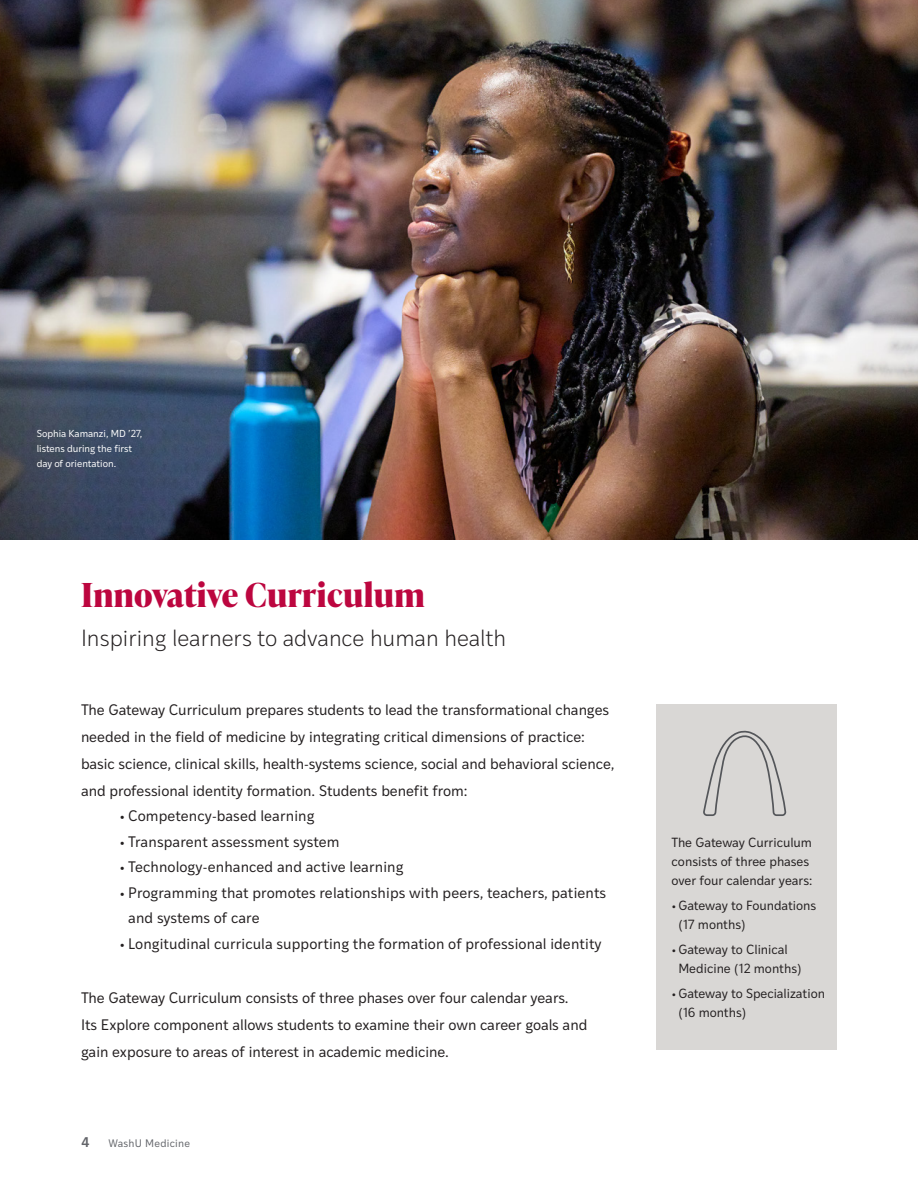
<style>
.page{position:relative;width:918px;height:1188px;background:#fff}
.page>*{position:absolute;margin:0;border:0;box-sizing:border-box;transform-origin:0 0}
.t1{font:700 33px "Ivy Presto Headline";letter-spacing:.01em;color:#bc063f}
.deck_heads{font:300 22.5px "Ivy Style Sans";color:#231f20}
.Body_No_Indent{font:14.7px/27px "Ivy Style Sans";color:#231f20}
.left_footer{font:600 13.5px "Ivy Style Sans";color:#63656a}
.Sidebar_text{font:12.75px/18.8px "Ivy Style Sans";letter-spacing:-.01em;color:#231f20}
.left_footer-2{font:10.5px "Ivy Style Sans";letter-spacing:.025em;color:#63656a}
.reverse_caption{font:9.75px/15px "Ivy Style Sans";color:#fff}
</style>
<div class="page">
<div style="left:657px;top:704px;width:180px;height:346px;background:#d9d7d5"></div>
<img style="left:0;top:0;width:918px;height:540px">
<svg style="left:703px;top:730px;width:84px;height:86px"></svg>
<p class="reverse_caption" style="left:37px;top:426px;width:107px">Sophia Kamanzi, MD ’27, listens during the first day of orientation.</p>
<p class="t1" style="left:81px;top:571px;width:345px">Innovative Curriculum</p>
<p class="deck_heads" style="left:81px;top:622px;width:427px">Inspiring learners to advance human health</p>
<p class="Body_No_Indent" style="left:81px;top:695px;width:535px">The Gateway Curriculum prepares students to lead the transformational changes needed in the field of medicine by integrating critical dimensions of practice: basic science, clinical skills, health-systems science, social and behavioral science, and professional identity formation. Students benefit from:</p>
<p class="Body_No_Indent" style="left:120px;top:802px;width:196px">• Competency-based learning</p>
<p class="Body_No_Indent" style="left:120px;top:827px;width:221px">• Transparent assessment system</p>
<p class="Body_No_Indent" style="left:120px;top:853px;width:285px">• Technology-enhanced and active learning</p>
<p class="Body_No_Indent" style="left:128px;top:879px;width:479px;line-height:25.5px;text-indent:-9px">• Programming that promotes relationships with peers, teachers, patients and systems of care</p>
<p class="Body_No_Indent" style="left:120px;top:929px;width:484px">• Longitudinal curricula supporting the formation of professional identity</p>
<p class="Body_No_Indent" style="left:81px;top:983px;width:508px">The Gateway Curriculum consists of three phases over four calendar years.<br>Its Explore component allows students to examine their own career goals and gain exposure to areas of interest in academic medicine.</p>
<p class="left_footer" style="left:81px;top:1132px;width:10px">4</p>
<p class="left_footer-2" style="left:108px;top:1136px;width:83px">WashU Medicine</p>
<p class="Sidebar_text" style="left:672px;top:833px;width:142px">The Gateway Curriculum consists of three phases over four calendar years:</p>
<p class="Sidebar_text" style="left:678px;top:895px;width:139px;text-indent:-7px">•Gateway to Foundations (17 months)</p>
<p class="Sidebar_text" style="left:678px;top:939px;width:125px;text-indent:-7px">•Gateway to Clinical<br>Medicine (12 months)</p>
<p class="Sidebar_text" style="left:678px;top:983px;width:148px;text-indent:-7px">•Gateway to Specialization (16 months)</p>
</div>
